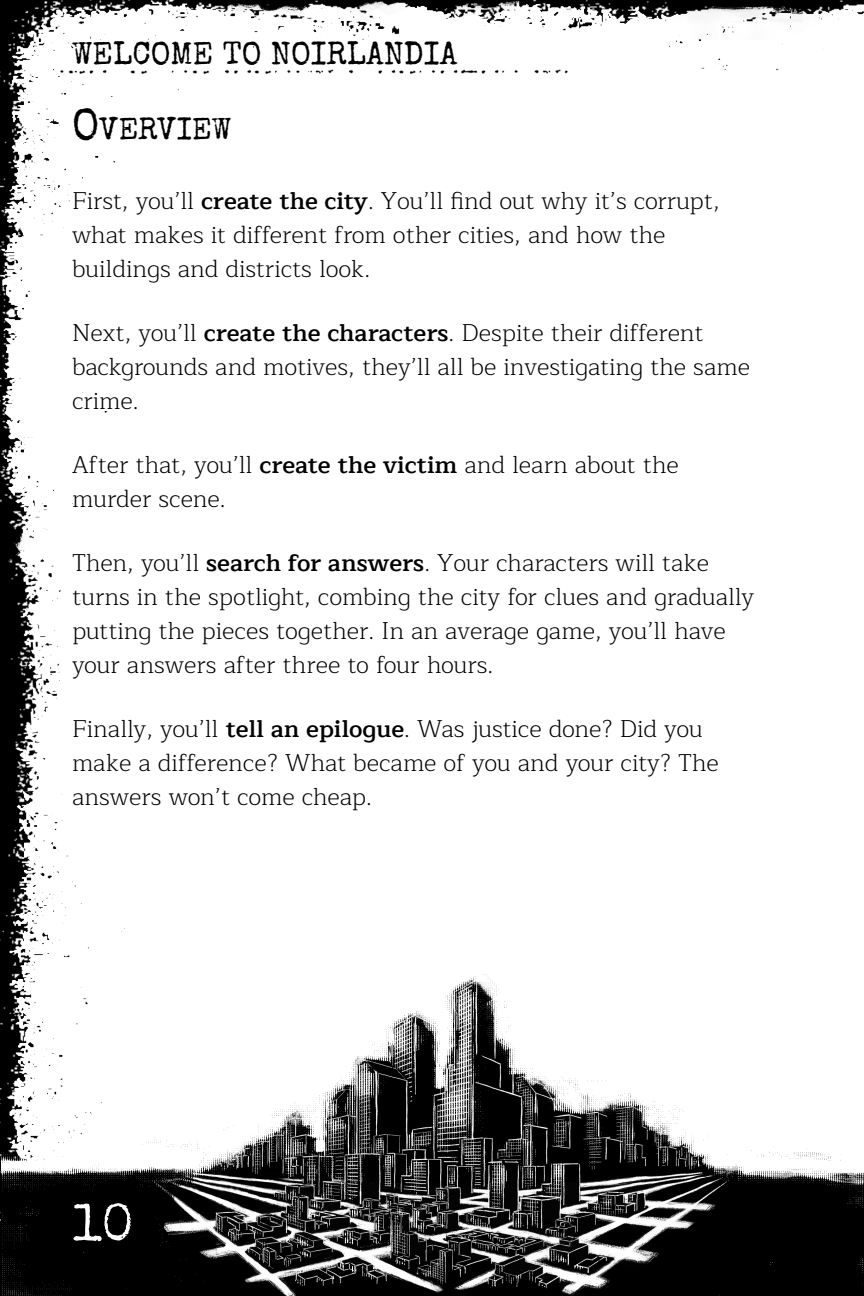
<style>
.page{position:relative;width:864px;height:1296px;background:#fff}
.page>*{position:absolute;margin:0;border:0;box-sizing:border-box;transform-origin:0 0}
.t1{font:52px "Special Elite";color:#fff}
.t2{font:32px "Special Elite";color:#000}
.t3{font:30.8px "Special Elite";letter-spacing:.005em;color:#000}
.t4{font:300 24px/34px "Maitree";color:#000}
.s1{font-size:44px}
.s2{font-weight:600}
</style>
<div class="page">
<img style="left:0;top:0;width:864px;height:1296px">
<img style="left:2px;top:974px;width:862px;height:322px">
<h2 class="t2" style="left:72px;top:33px;width:387px">WELCOME TO NOIRLANDIA</h2>
<p class="t3" style="left:72px;top:109px;width:160px"><span class="s1">O</span>VERVIEW</p>
<p class="t4" style="left:72px;top:184px;width:649px">First, you’ll <span class="s2">create the city</span>. You’ll find out why it’s corrupt, what makes it different from other cities, and how the buildings and districts look.</p>
<p class="t4" style="left:72px;top:317px;width:680px">Next, you’ll <span class="s2">create the characters</span>. Despite their different backgrounds and motives, they’ll all be investigating the same crime.</p>
<p class="t4" style="left:72px;top:449px;width:608px">After that, you’ll <span class="s2">create the victim</span> and learn about the murder scene.</p>
<p class="t4" style="left:72px;top:547px;width:684px">Then, you’ll <span class="s2">search for answers</span>. Your characters will take turns in the spotlight, combing the city for clues and gradually putting the pieces together. In an average game, you’ll have your answers after three to four hours.</p>
<p class="t4" style="left:72px;top:713px;width:648px">Finally, you’ll <span class="s2">tell an epilogue</span>. Was justice done? Did you make a difference? What became of you and your city? The answers won’t come cheap.</p>
<h1 class="t1" style="left:72px;top:1191px;width:63px">10</h1>
</div>
